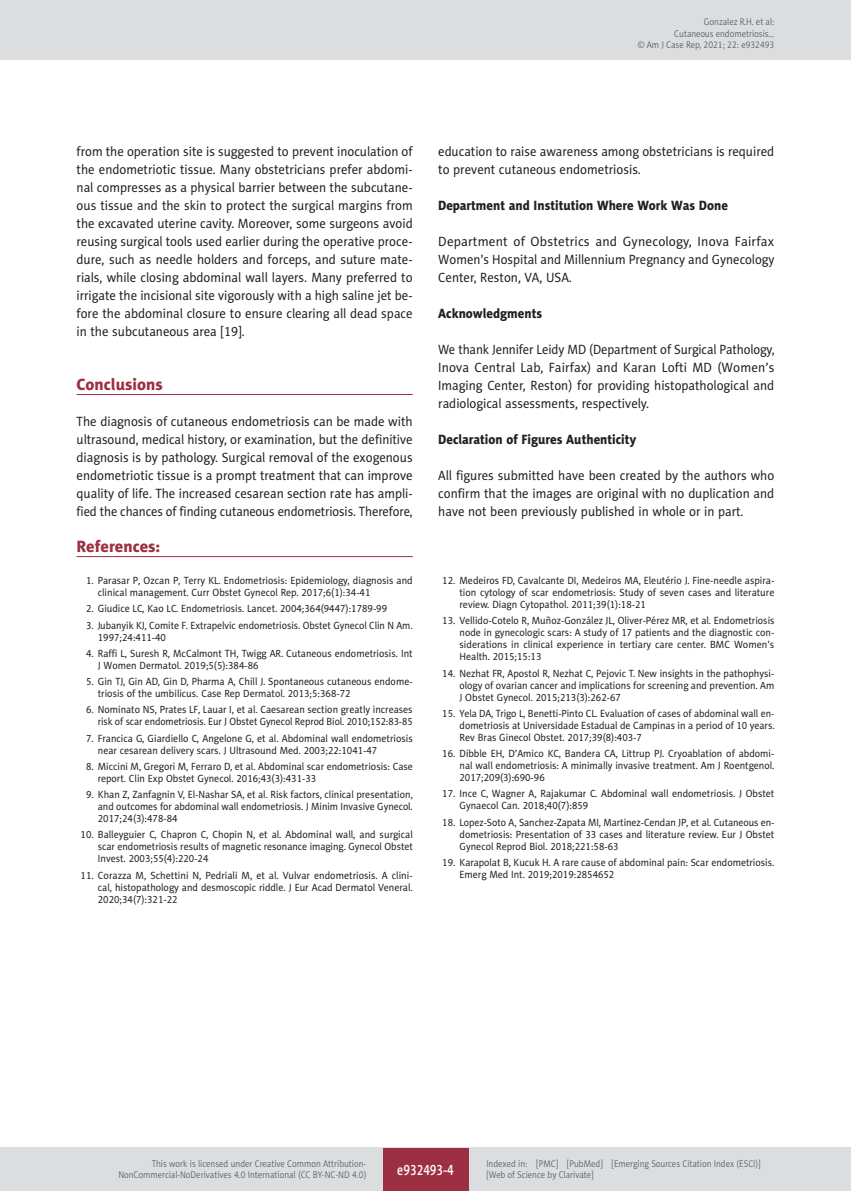
<style>
.page{position:relative;width:851px;height:1191px;background:#fff}
.page>*{position:absolute;margin:0;border:0;box-sizing:border-box;transform-origin:0 0}
.AJCR_Headline_1{font:16.5px "Naomi Sans EFN Heavy";color:#9d2f42}
.AJCR_Referencje_Tytu{font:16.5px "Naomi Sans EFN Heavy";color:#9d2f42}
.t1{font:15px "Naomi Sans EFN Medium";color:#fff;scale:.8 1}
.AJCR_Body{font:13.5px/18px "Naomi Sans EFN";color:#231f20;text-align:justify;scale:.95 1}
.AJCR_Body-2{font:13.5px/18px "Naomi Sans EFN";color:#231f20;text-align:justify;scale:.93 1}
.AJCR_Body-3{font:13.5px/18px "Naomi Sans EFN";color:#231f20;text-align:justify}
.AJCR_Headline_2{font:13.5px "Naomi Sans EFN Heavy";color:#231f20;scale:.95 1}
.AJCR_Referencje_punk{font:10.5px/12px "Naomi Sans EFN";color:#231f20;scale:.95 1}
.AJCR_Referencje_punk-2{font:10.5px/12px "Naomi Sans EFN";color:#231f20;text-align:justify;scale:.94 1}
.AJCR_Referencje_punk-3{font:10.5px/12px "Naomi Sans EFN";color:#231f20;text-align:justify;scale:.96 1}
.t2{font:9.75px/11.2px "Naomi Sans EFN Light";color:#57585a;text-align:right;scale:.9 1}
</style>
<div class="page">
<hr style="left:77px;top:394px;width:335px;height:1px;background:#9d2f42">
<hr style="left:77px;top:556px;width:335px;height:1px;background:#9d2f42">
<div style="left:0;top:0;width:850px;height:60px;background:#dcdddf"></div>
<div style="left:0;top:1148px;width:850px;height:43px;background:#dcdddf"></div>
<div style="left:383px;top:1147px;width:85px;height:43px;background:#9d2f42"></div>
<p class="t2" style="left:637px;top:16px;width:153px">Gonzalez R.H. et al:<br>Cutaneous endometriosis…<br>© Am J Case Rep, 2021; 22: e932493</p>
<p class="AJCR_Body" style="left:77px;top:142px;width:355px">from the operation site is suggested to prevent inoculation of the endometriotic tissue. Many obstetricians prefer abdomi&shy;nal compresses as a physical barrier between the subcutane&shy;ous tissue and the skin to protect the surgical margins from the excavated uterine cavity. Moreover, some surgeons avoid reusing surgical tools used earlier during the operative proce&shy;dure, such as needle holders and forceps, and suture mate&shy;rials, while closing abdominal wall layers. Many preferred to irrigate the incisional site vigorously with a high saline jet be&shy;fore the abdominal closure to ensure clearing all dead space in the subcutaneous area [19].</p>
<p class="AJCR_Headline_1" style="left:77px;top:374px;width:88px">Conclusions</p>
<p class="AJCR_Body" style="left:77px;top:412px;width:355px">The diagnosis of cutaneous endometriosis can be made with ultrasound, medical history, or examination, but the definitive diagnosis is by pathology. Surgical removal of the exogenous endometriotic tissue is a prompt treatment that can improve quality of life. The increased cesarean section rate has ampli&shy;fied the chances of finding cutaneous endometriosis. Therefore,</p>
<p class="AJCR_Referencje_Tytu" style="left:77px;top:536px;width:85px">References:</p>
<p class="AJCR_Referencje_punk" style="left:98px;top:574px;width:333px;text-indent:-12px">1. Parasar P, Ozcan P, Terry KL. Endometriosis: Epidemiology, diagnosis and clinical management. Curr Obstet Gynecol Rep. 2017;6(1):34-41</p>
<p class="AJCR_Referencje_punk" style="left:86px;top:603px;width:318px">2. Giudice LC, Kao LC. Endometriosis. Lancet. 2004;364(9447):1789-99</p>
<p class="AJCR_Referencje_punk-2" style="left:98px;top:619px;width:336px;text-indent:-12px">3. Jubanyik KJ, Comite F. Extrapelvic endometriosis. Obstet Gynecol Clin N Am.<br>1997;24:411-40</p>
<p class="AJCR_Referencje_punk" style="left:98px;top:647px;width:333px;text-indent:-12px">4. Raffi L, Suresh R, McCalmont TH, Twigg AR. Cutaneous endometriosis. Int<br>J Women Dermatol. 2019;5(5):384-86</p>
<p class="AJCR_Referencje_punk" style="left:98px;top:675px;width:333px;text-indent:-12px">5. Gin TJ, Gin AD, Gin D, Pharma A, Chill J. Spontaneous cutaneous endome&shy;triosis of the umbilicus. Case Rep Dermatol. 2013;5:368-72</p>
<p class="AJCR_Referencje_punk" style="left:86px;top:704px;width:345px;text-align:right">6. Nominato NS, Prates LF, Lauar I, et al. Caesarean section greatly increases risk of scar endometriosis. Eur J Obstet Gynecol Reprod Biol. 2010;152:83-85</p>
<p class="AJCR_Referencje_punk" style="left:98px;top:732px;width:333px;text-indent:-12px">7. Francica G, Giardiello C, Angelone G, et al. Abdominal wall endometriosis near cesarean delivery scars. J Ultrasound Med. 2003;22:1041-47</p>
<p class="AJCR_Referencje_punk" style="left:98px;top:760px;width:333px;text-indent:-12px">8. Miccini M, Gregori M, Ferraro D, et al. Abdominal scar endometriosis: Case report. Clin Exp Obstet Gynecol. 2016;43(3):431-33</p>
<p class="AJCR_Referencje_punk" style="left:98px;top:788px;width:333px;text-align:justify;text-indent:-12px">9. Khan Z, Zanfagnin V, El-Nashar SA, et al. Risk factors, clinical presentation, and outcomes for abdominal wall endometriosis. J Minim Invasive Gynecol.<br>2017;24(3):478-84</p>
<p class="AJCR_Referencje_punk" style="left:98px;top:829px;width:333px;text-align:justify;text-indent:-17px">10. Balleyguier C, Chapron C, Chopin N, et al. Abdominal wall, and surgical scar endometriosis results of magnetic resonance imaging. Gynecol Obstet Invest. 2003;55(4):220-24</p>
<p class="AJCR_Referencje_punk-3" style="left:98px;top:869px;width:329px;text-indent:-17px">11. Corazza M, Schettini N, Pedriali M, et al. Vulvar endometriosis. A clini&shy;cal, histopathology and desmoscopic riddle. J Eur Acad Dermatol Veneral.<br>2020;34(7):321-22</p>
<p class="AJCR_Body" style="left:438px;top:142px;width:355px">education to raise awareness among obstetricians is required to prevent cutaneous endometriosis.</p>
<p class="AJCR_Headline_2" style="left:438px;top:197px;width:306px">Department and Institution Where Work Was Done</p>
<p class="AJCR_Body-3" style="left:438px;top:232px;width:337px">Department of Obstetrics and Gynecology, Inova Fairfax Women’s Hospital and Millennium Pregnancy and Gynecology Center, Reston, VA, USA.</p>
<p class="AJCR_Headline_2" style="left:438px;top:305px;width:111px">Acknowledgments</p>
<p class="AJCR_Body-2" style="left:438px;top:340px;width:363px">We thank Jennifer Leidy MD (Department of Surgical Pathology, Inova Central Lab, Fairfax) and Karan Lofti MD (Women’s Imaging Center, Reston) for providing histopathological and radiological assessments, respectively.</p>
<p class="AJCR_Headline_2" style="left:438px;top:431px;width:210px">Declaration of Figures Authenticity</p>
<p class="AJCR_Body" style="left:438px;top:466px;width:355px">All figures submitted have been created by the authors who confirm that the images are original with no duplication and have not been previously published in whole or in part.</p>
<p class="AJCR_Referencje_punk" style="left:459px;top:574px;width:333px;text-align:justify;text-indent:-17px">12. Medeiros FD, Cavalcante DI, Medeiros MA, Eleutério J. Fine-needle aspira&shy;tion cytology of scar endometriosis: Study of seven cases and literature review. Diagn Cytopathol. 2011;39(1):18-21</p>
<p class="AJCR_Referencje_punk" style="left:459px;top:615px;width:333px;text-align:justify;text-indent:-17px">13. Vellido-Cotelo R, Muñoz-González JL, Oliver-Pérez MR, et al. Endometriosis node in gynecologic scars: A study of 17 patients and the diagnostic con&shy;siderations in clinical experience in tertiary care center. BMC Women’s Health. 2015;15:13</p>
<p class="AJCR_Referencje_punk" style="left:459px;top:667px;width:333px;text-align:justify;text-indent:-17px">14. Nezhat FR, Apostol R, Nezhat C, Pejovic T. New insights in the pathophysi&shy;ology of ovarian cancer and implications for screening and prevention. Am J Obstet Gynecol. 2015;213(3):262-67</p>
<p class="AJCR_Referencje_punk-2" style="left:459px;top:707px;width:336px;text-indent:-17px">15. Yela DA, Trigo L, Benetti-Pinto CL. Evaluation of cases of abdominal wall en&shy;dometriosis at Universidade Estadual de Campinas in a period of 10 years.<br>Rev Bras Ginecol Obstet. 2017;39(8):403-7</p>
<p class="AJCR_Referencje_punk" style="left:459px;top:747px;width:333px;text-align:justify;text-indent:-17px">16. Dibble EH, D’Amico KC, Bandera CA, Littrup PJ. Cryoablation of abdomi&shy;nal wall endometriosis: A minimally invasive treatment. Am J Roentgenol.<br>2017;209(3):690-96</p>
<p class="AJCR_Referencje_punk" style="left:459px;top:788px;width:333px;text-indent:-17px">17. Ince C, Wagner A, Rajakumar C. Abdominal wall endometriosis. J Obstet<br>Gynaecol Can. 2018;40(7):859</p>
<p class="AJCR_Referencje_punk-2" style="left:459px;top:816px;width:336px;text-indent:-17px">18. Lopez-Soto A, Sanchez-Zapata MI, Martinez-Cendan JP, et al. Cutaneous en&shy;dometriosis: Presentation of 33 cases and literature review. Eur J Obstet Gynecol Reprod Biol. 2018;221:58-63</p>
<p class="AJCR_Referencje_punk" style="left:459px;top:856px;width:333px;text-indent:-17px">19. Karapolat B, Kucuk H. A rare cause of abdominal pain: Scar endometriosis.<br>Emerg Med Int. 2019;2019:2854652</p>
<p class="t2" style="left:118px;top:1158px;width:277px">This work is licensed under Creative Common Attribution-<br>NonCommercial-NoDerivatives 4.0 International (CC BY-NC-ND 4.0)</p>
<h2 class="t1" style="left:397px;top:1160px;width:72px">e932493-4</h2>
<p class="t2" style="left:486px;top:1158px;width:306px;text-align:left">Indexed in: [PMC] [PubMed] [Emerging Sources Citation Index (ESCI)] [Web of Science by Clarivate]</p>
</div>
